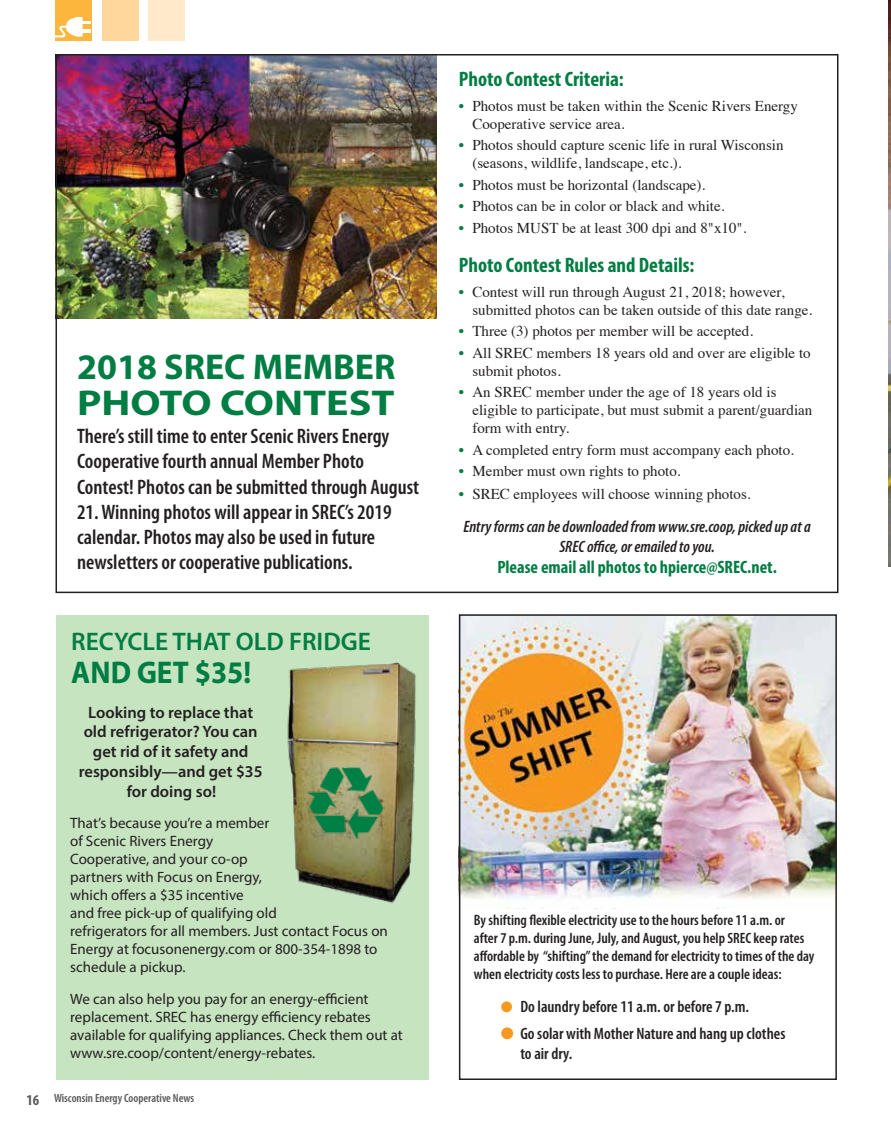
<style>
.page{position:relative;width:891px;height:1134px;background:#fff}
.page>*{position:absolute;margin:0;border:0;box-sizing:border-box;transform-origin:0 0}
.t1{font:700 36px/36px "Myriad Pro";color:#007d43}
.t2{font:700 31.5px "Myriad Pro";color:#007d43;scale:.93 1}
.t3{font:600 25.5px "Myriad Pro";color:#007d43}
.t4{font:600 condensed 21px/25.2px "Myriad Pro";color:#231f20}
.t5{font:700 condensed 21px "Myriad Pro";color:#007d43}
.t6{font:700 condensed 18px "Myriad Pro";color:#007d43}
.t7{font:600 16.5px/19.8px "Myriad Pro";color:#231f20;text-align:center}
.t8{font:600 condensed 16.5px/19.8px "Myriad Pro";color:#231f20}
.t9{font:italic 600 condensed 16.5px/19.8px "Myriad Pro";color:#231f20;text-align:center}
.t10{font:15px/18px "Times";color:#231f20}
.t11{font:15px/18px "Myriad Pro";color:#231f20}
.t12{font:600 condensed 15px/18px "Myriad Pro";color:#231f20}
.t13{font:600 condensed 12px "Myriad Pro";color:#58595b}
.s1{font-weight:700;font-size:15px}
.s2{color:#007d43}
.s3{color:#f8991f}
</style>
<div class="page">
<div style="left:56px;top:615px;width:373px;height:464px;background:#c7e4c1"></div>
<img style="left:889px;top:0;width:2px;height:567px">
<img style="left:287px;top:662px;width:129px;height:241px">
<div style="left:56px;top:0;width:36px;height:40px;background:#fcb53d"></div>
<div style="left:102px;top:0;width:37px;height:40px;background:#ffd79c"></div>
<div style="left:148px;top:0;width:37px;height:40px;background:#ffe9ca"></div>
<svg style="left:55px;top:17px;width:35px;height:21px"></svg>
<img style="left:59px;top:57px;width:378px;height:262px">
<img style="left:462px;top:617px;width:372px;height:291px">
<div style="left:459px;top:614px;width:378px;height:466px;border:2px solid #231f20"></div>
<img style="left:307px;top:761px;width:77px;height:79px">
<h1 class="t1" style="left:77px;top:348px;width:320px">2018 SREC MEMBER<br>PHOTO CONTEST</h1>
<h3 class="t4" style="left:77px;top:423px;width:344px">There’s still time to enter Scenic Rivers Energy<br>Cooperative fourth annual Member Photo<br>Contest! Photos can be submitted through August</h3>
<h3 class="t4" style="left:77px;top:499px;width:316px">21. Winning photos will appear in SREC’s 2019 calendar. Photos may also be used in future newsletters or cooperative publications.</h3>
<h3 class="t3" style="left:71px;top:625px;width:301px">RECYCLE THAT OLD FRIDGE</h3>
<h2 class="t2" style="left:71px;top:652px;width:195px">AND GET $35!</h2>
<p class="t7" style="left:79px;top:702px;width:185px">Looking to replace that old refrigerator? You can get rid of it safety and responsibly—and get $35 for doing so!</p>
<p class="t11" style="left:70px;top:814px;width:319px">That’s because you’re a member<br>of Scenic Rivers Energy<br>Cooperative, and your co-op<br>partners with Focus on Energy,<br>which offers a $35 incentive<br>and free pick-up of qualifying old<br>refrigerators for all members. Just contact Focus on<br>Energy at focusonenergy.com or 800-354-1898 to schedule a pickup.</p>
<p class="t11" style="left:70px;top:990px;width:334px">We can also help you pay for an energy-efficient replacement. SREC has energy efficiency rebates available for qualifying appliances. Check them out at www.sre.coop/content/energy-rebates.</p>
<p class="t13" style="left:27px;top:1091px;width:169px"><span class="s1">16</span> Wisconsin Energy Cooperative News</p>
<h3 class="t5" style="left:459px;top:66px;width:166px">Photo Contest Criteria:</h3>
<p class="t10" style="left:472px;top:95px;width:327px;text-indent:-14px"><span class="s2">•</span> Photos must be taken within the Scenic Rivers Energy<br>Cooperative service area.</p>
<p class="t10" style="left:472px;top:135px;width:313px;text-indent:-14px"><span class="s2">•</span> Photos should capture scenic life in rural Wisconsin (seasons, wildlife, landscape, etc.).</p>
<p class="t10" style="left:459px;top:174px;width:248px"><span class="s2">•</span> Photos must be horizontal (landscape).</p>
<p class="t10" style="left:459px;top:196px;width:267px"><span class="s2">•</span> Photos can be in color or black and white.</p>
<p class="t10" style="left:459px;top:217px;width:289px"><span class="s2">•</span> Photos MUST be at least 300 dpi and 8"x10".</p>
<h3 class="t5" style="left:459px;top:252px;width:237px">Photo Contest Rules and Details:</h3>
<p class="t10" style="left:472px;top:281px;width:341px;text-indent:-14px"><span class="s2">•</span> Contest will run through August 21, 2018; however, submitted photos can be taken outside of this date range.</p>
<p class="t10" style="left:459px;top:321px;width:296px"><span class="s2">•</span> Three (3) photos per member will be accepted.</p>
<p class="t10" style="left:472px;top:342px;width:340px;text-indent:-14px"><span class="s2">•</span> All SREC members 18 years old and over are eligible to submit photos.</p>
<p class="t10" style="left:472px;top:382px;width:341px;text-indent:-14px"><span class="s2">•</span> An SREC member under the age of 18 years old is eligible to participate, but must submit a parent/guardian form with entry.</p>
<p class="t10" style="left:459px;top:439px;width:337px"><span class="s2">•</span> A completed entry form must accompany each photo.</p>
<p class="t10" style="left:459px;top:461px;width:223px"><span class="s2">•</span> Member must own rights to photo.</p>
<p class="t10" style="left:459px;top:484px;width:293px"><span class="s2">•</span> SREC employees will choose winning photos.</p>
<p class="t9" style="left:463px;top:516px;width:349px">Entry forms can be downloaded from www.sre.coop, picked up at a<br>SREC office, or emailed to you.</p>
<p class="t6" style="left:497px;top:556px;width:281px">Please email all photos to hpierce@SREC.net.</p>
<p class="t12" style="left:474px;top:911px;width:342px">By shifting flexible electricity use to the hours before 11 a.m. or<br>after 7 p.m. during June, July, and August, you help SREC keep rates affordable by “shifting” the demand for electricity to times of the day when electricity costs less to purchase. Here are a couple ideas:</p>
<p class="t8" style="left:501px;top:997px;width:250px"><span class="s3">●</span> Do laundry before 11 a.m. or before 7 p.m.</p>
<p class="t8" style="left:520px;top:1023px;width:267px;text-indent:-20px"><span class="s3">●</span> Go solar with Mother Nature and hang up clothes to air dry.</p>
</div>
